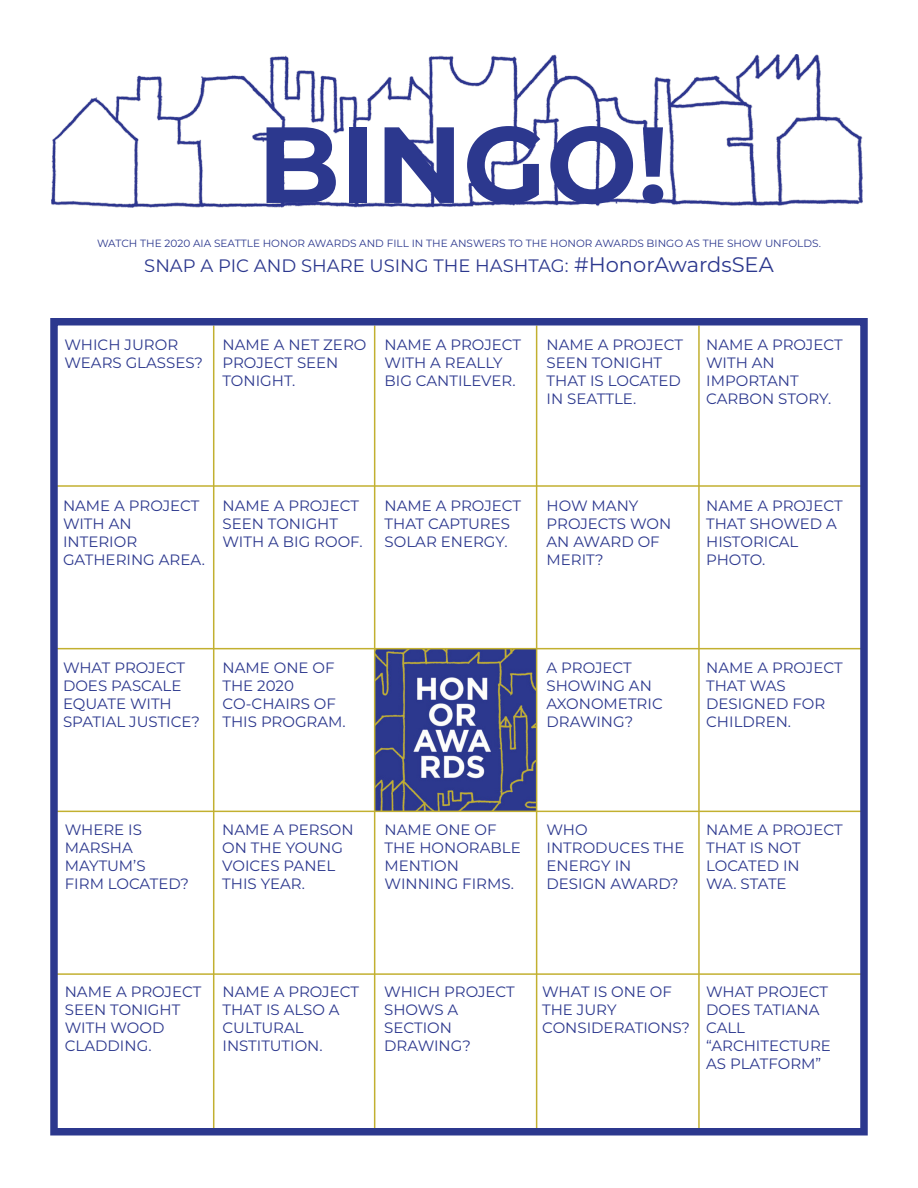
<style>
.page{position:relative;width:918px;height:1188px;background:#fff}
.page>*{position:absolute;margin:0;border:0;box-sizing:border-box;transform-origin:0 0}
.t1{font:700 108px "Montserrat";color:#2c388e}
.t2{font:18px "Montserrat";color:#2c388e}
.t3{font:15px/18px "Montserrat";color:#2c388e}
.t4{font:10.5px "Montserrat";color:#2c388e}
.s1{font-size:21px}
</style>
<div class="page">
<img style="left:375px;top:649px;width:161px;height:162px">
<img style="left:52px;top:54px;width:811px;height:153px">
<hr style="left:213px;top:326px;width:1px;height:808px;background:#c2b030">
<hr style="left:374px;top:326px;width:1px;height:808px;background:#c2b030">
<hr style="left:536px;top:326px;width:1px;height:808px;background:#c2b030">
<hr style="left:698px;top:326px;width:2px;height:808px;background:#c2b030">
<hr style="left:54px;top:485px;width:809px;height:2px;background:#c2b030">
<hr style="left:54px;top:648px;width:809px;height:1px;background:#c2b030">
<hr style="left:54px;top:811px;width:809px;height:1px;background:#c2b030">
<hr style="left:54px;top:973px;width:809px;height:2px;background:#c2b030">
<div style="left:50px;top:318px;width:818px;height:818px;border:8px solid #2c388e"></div>
<p class="t1" style="left:258px;top:87px;width:412px">BINGO!</p>
<p class="t4" style="left:97px;top:236px;width:725px">WATCH THE 2020 AIA SEATTLE HONOR AWARDS AND FILL IN THE ANSWERS TO THE HONOR AWARDS BINGO AS THE SHOW UNFOLDS.</p>
<p class="t2" style="left:144px;top:253px;width:631px">SNAP A PIC AND SHARE USING THE HASHTAG: <span class="s1">#HonorAwardsSEA</span></p>
<p class="t3" style="left:64px;top:335px;width:115px">WHICH JUROR</p>
<p class="t3" style="left:64px;top:353px;width:140px">WEARS GLASSES?</p>
<p class="t3" style="left:223px;top:335px;width:145px">NAME A NET ZERO</p>
<p class="t3" style="left:223px;top:353px;width:117px">PROJECT SEEN</p>
<p class="t3" style="left:223px;top:371px;width:74px">TONIGHT.</p>
<p class="t3" style="left:385px;top:335px;width:138px">NAME A PROJECT<br>WITH A REALLY</p>
<p class="t3" style="left:385px;top:371px;width:132px">BIG CANTILEVER.</p>
<p class="t3" style="left:547px;top:335px;width:138px">NAME A PROJECT</p>
<p class="t3" style="left:547px;top:353px;width:117px">SEEN TONIGHT</p>
<p class="t3" style="left:547px;top:371px;width:136px">THAT IS LOCATED<br>IN SEATTLE.</p>
<p class="t3" style="left:706px;top:335px;width:138px">NAME A PROJECT</p>
<p class="t3" style="left:706px;top:353px;width:70px">WITH AN</p>
<p class="t3" style="left:706px;top:371px;width:94px">IMPORTANT</p>
<p class="t3" style="left:706px;top:389px;width:127px">CARBON STORY.</p>
<p class="t3" style="left:63px;top:496px;width:138px">NAME A PROJECT</p>
<p class="t3" style="left:63px;top:514px;width:70px">WITH AN</p>
<p class="t3" style="left:63px;top:532px;width:76px">INTERIOR</p>
<p class="t3" style="left:63px;top:550px;width:143px">GATHERING AREA.</p>
<p class="t3" style="left:223px;top:496px;width:142px">NAME A PROJECT<br>SEEN TONIGHT<br>WITH A BIG ROOF.</p>
<p class="t3" style="left:706px;top:496px;width:138px">NAME A PROJECT<br>THAT SHOWED A<br>HISTORICAL</p>
<p class="t3" style="left:706px;top:550px;width:61px">PHOTO.</p>
<p class="t3" style="left:385px;top:496px;width:138px">NAME A PROJECT</p>
<p class="t3" style="left:385px;top:514px;width:127px">THAT CAPTURES</p>
<p class="t3" style="left:385px;top:532px;width:125px">SOLAR ENERGY.</p>
<p class="t3" style="left:547px;top:496px;width:93px">HOW MANY</p>
<p class="t3" style="left:547px;top:514px;width:126px">PROJECTS WON</p>
<p class="t3" style="left:547px;top:532px;width:115px">AN AWARD OF</p>
<p class="t3" style="left:547px;top:550px;width:58px">MERIT?</p>
<p class="t3" style="left:63px;top:658px;width:123px">WHAT PROJECT<br>DOES PASCALE<br>EQUATE WITH</p>
<p class="t3" style="left:63px;top:712px;width:138px">SPATIAL JUSTICE?</p>
<p class="t3" style="left:223px;top:658px;width:114px">NAME ONE OF<br>THE 2020</p>
<p class="t3" style="left:223px;top:694px;width:115px">CO-CHAIRS OF</p>
<p class="t3" style="left:223px;top:712px;width:125px">THIS PROGRAM.</p>
<p class="t3" style="left:547px;top:658px;width:87px">A PROJECT</p>
<p class="t3" style="left:547px;top:676px;width:107px">SHOWING AN</p>
<p class="t3" style="left:547px;top:694px;width:118px">AXONOMETRIC</p>
<p class="t3" style="left:547px;top:712px;width:88px">DRAWING?</p>
<p class="t3" style="left:706px;top:658px;width:138px">NAME A PROJECT<br>THAT WAS</p>
<p class="t3" style="left:706px;top:694px;width:121px">DESIGNED FOR</p>
<p class="t3" style="left:706px;top:712px;width:86px">CHILDREN.</p>
<p class="t3" style="left:65px;top:820px;width:79px">WHERE IS</p>
<p class="t3" style="left:65px;top:838px;width:70px">MARSHA</p>
<p class="t3" style="left:65px;top:856px;width:83px">MAYTUM’S</p>
<p class="t3" style="left:65px;top:874px;width:126px">FIRM LOCATED?</p>
<p class="t3" style="left:222px;top:820px;width:133px">NAME A PERSON</p>
<p class="t3" style="left:222px;top:838px;width:122px">ON THE YOUNG</p>
<p class="t3" style="left:222px;top:856px;width:115px">VOICES PANEL</p>
<p class="t3" style="left:222px;top:874px;width:84px">THIS YEAR.</p>
<p class="t3" style="left:385px;top:820px;width:114px">NAME ONE OF</p>
<p class="t3" style="left:385px;top:838px;width:138px">THE HONORABLE</p>
<p class="t3" style="left:385px;top:856px;width:76px">MENTION</p>
<p class="t3" style="left:385px;top:874px;width:131px">WINNING FIRMS.</p>
<p class="t3" style="left:547px;top:820px;width:43px">WHO</p>
<p class="t3" style="left:547px;top:838px;width:139px">INTRODUCES THE</p>
<p class="t3" style="left:547px;top:856px;width:86px">ENERGY IN</p>
<p class="t3" style="left:547px;top:874px;width:134px">DESIGN AWARD?</p>
<p class="t3" style="left:706px;top:820px;width:138px">NAME A PROJECT</p>
<p class="t3" style="left:706px;top:838px;width:96px">THAT IS NOT</p>
<p class="t3" style="left:706px;top:856px;width:95px">LOCATED IN</p>
<p class="t3" style="left:706px;top:874px;width:82px">WA. STATE</p>
<p class="t3" style="left:65px;top:982px;width:138px">NAME A PROJECT</p>
<p class="t3" style="left:65px;top:1000px;width:117px">SEEN TONIGHT</p>
<p class="t3" style="left:65px;top:1018px;width:101px">WITH WOOD</p>
<p class="t3" style="left:65px;top:1036px;width:88px">CLADDING.</p>
<p class="t3" style="left:223px;top:982px;width:138px">NAME A PROJECT</p>
<p class="t3" style="left:223px;top:1000px;width:119px">THAT IS ALSO A</p>
<p class="t3" style="left:223px;top:1018px;width:83px">CULTURAL</p>
<p class="t3" style="left:223px;top:1036px;width:102px">INSTITUTION.</p>
<p class="t3" style="left:384px;top:982px;width:132px">WHICH PROJECT</p>
<p class="t3" style="left:384px;top:1000px;width:76px">SHOWS A</p>
<p class="t3" style="left:384px;top:1018px;width:69px">SECTION</p>
<p class="t3" style="left:384px;top:1036px;width:88px">DRAWING?</p>
<p class="t3" style="left:542px;top:982px;width:131px">WHAT IS ONE OF<br>THE JURY</p>
<p class="t3" style="left:542px;top:1018px;width:149px">CONSIDERATIONS?</p>
<p class="t3" style="left:706px;top:982px;width:123px">WHAT PROJECT<br>DOES TATIANA<br>CALL</p>
<p class="t3" style="left:706px;top:1036px;width:126px">“ARCHITECTURE<br>AS PLATFORM”</p>
</div>
